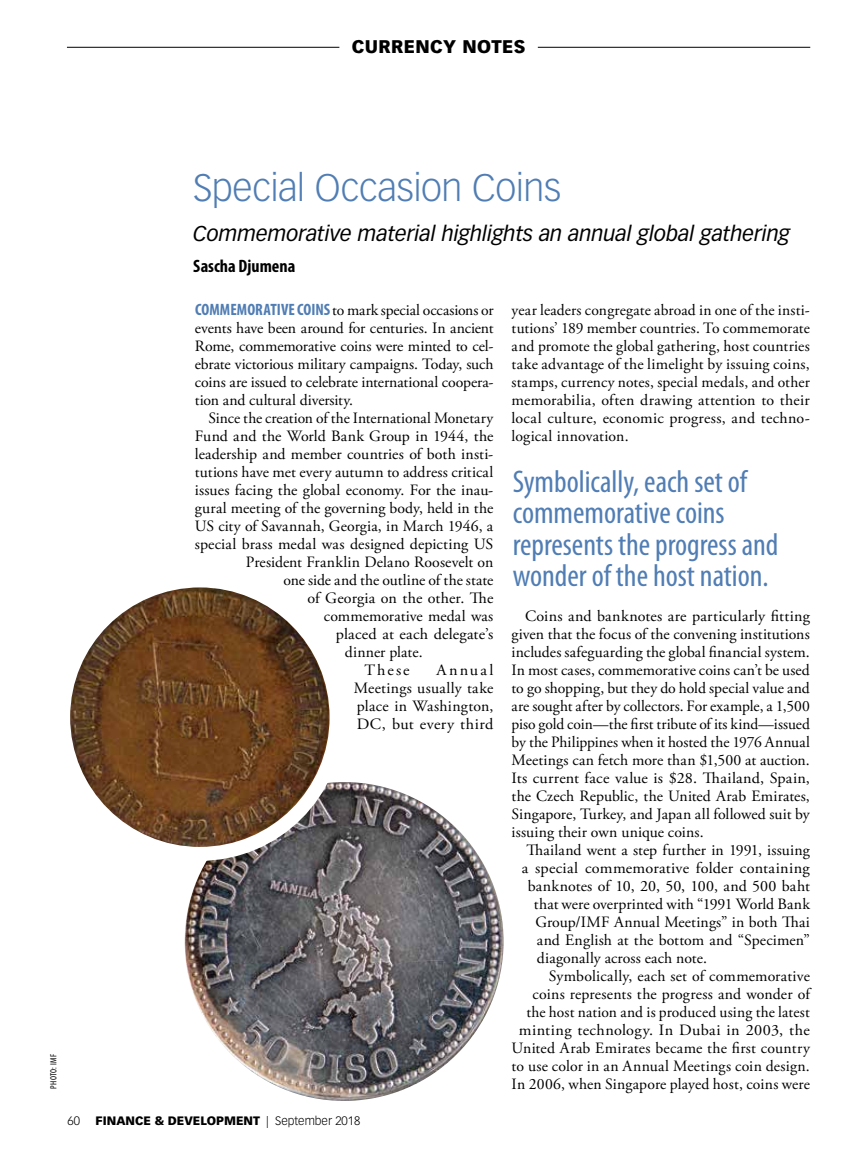
<style>
.page{position:relative;width:864px;height:1161px;background:#fff}
.page>*{position:absolute;margin:0;border:0;box-sizing:border-box;transform-origin:0 0}
.t1{font:300 37.5px "Vectora LT Std";letter-spacing:-.015em;color:#507db4}
.t2{font:condensed 31.5px/31.5px "Myriad Pro";color:#507db4}
.t3{font:italic 21px "Vectora LT Std";color:#000}
.t4{font:900 18px "Vectora LT Std";letter-spacing:.02em;color:#000}
.t5{font:700 condensed 18px "Myriad Pro";color:#000}
.t6{font:15.75px/18px "Adobe Garamond Pro";letter-spacing:.01em;color:#000;text-align:justify}
.t7{font:900 12px "Vectora LT Std";color:#000}
.t8{font:300 12px "Vectora LT Std";color:#000}
.t9{font:condensed 9px "Myriad Pro";letter-spacing:.035em;color:#000}
.s1{font-family:"Myriad Pro";font-weight:700;font-stretch:condensed;font-size:16.5px;color:#507db4}
.s2{font-weight:300}
</style>
<div class="page">
<hr style="left:538px;top:47px;width:272px;height:1px;background:#000">
<hr style="left:67px;top:47px;width:272px;height:1px;background:#000">
<img style="left:178px;top:775px;width:333px;height:333px;border-radius:166px">
<div style="left:171px;top:768px;width:347px;height:347px;border:14px solid #fff;border-radius:50%"></div>
<img style="left:63px;top:580px;width:274px;height:274px;border-radius:137px">
<div style="left:56px;top:574px;width:288px;height:287px;border:14px solid #fff;border-radius:50%"></div>
<p class="t4" style="left:352px;top:36px;width:175px">CURRENCY NOTES</p>
<p class="t9" style="left:49px;top:1089px;width:36px;rotate:-90deg">PHOTO: IMF</p>
<h1 class="t1" style="left:193px;top:166px;width:369px">Special Occasion Coins</h1>
<h3 class="t3" style="left:193px;top:222px;width:599px">Commemorative material highlights an annual global gathering</h3>
<p class="t5" style="left:193px;top:256px;width:104px">Sascha Djumena</p>
<p class="t6" style="left:195px;top:302px;width:300px"><span class="s1">COMMEMORATIVE COINS</span> to mark special occasions or events have been around for centuries. In ancient Rome, commemorative coins were minted to cel&shy;ebrate victorious military campaigns. Today, such coins are issued to celebrate international coopera&shy;tion and cultural diversity.</p>
<p class="t6" style="left:208px;top:410px;width:286px">Since the creation of the International Monetary</p>
<p class="t6" style="left:195px;top:428px;width:300px">Fund and the World Bank Group in 1944, the</p>
<p class="t6" style="left:195px;top:446px;width:300px">leadership and member countries of both insti-</p>
<p class="t6" style="left:195px;top:464px;width:300px">tutions have met every autumn to address critical</p>
<p class="t6" style="left:195px;top:482px;width:300px">issues facing the global economy. For the inau-</p>
<p class="t6" style="left:195px;top:500px;width:300px">gural meeting of the governing body, held in the</p>
<p class="t6" style="left:195px;top:518px;width:300px">US city of Savannah, Georgia, in March 1946, a</p>
<p class="t6" style="left:195px;top:536px;width:300px">special brass medal was designed depicting US</p>
<p class="t6" style="left:246px;top:554px;width:249px">President Franklin Delano Roosevelt on</p>
<p class="t6" style="left:283px;top:572px;width:211px">one side and the outline of the state</p>
<p class="t6" style="left:307px;top:590px;width:188px">of Georgia on the other. The</p>
<p class="t6" style="left:324px;top:608px;width:171px">commemorative medal was</p>
<p class="t6" style="left:336px;top:626px;width:159px">placed at each delegate’s</p>
<p class="t6" style="left:345px;top:644px;width:79px">dinner plate.</p>
<p class="t6" style="left:364px;top:662px;width:47px">These</p>
<p class="t6" style="left:354px;top:662px;width:141px;text-indent:83px">Annual Meetings usually take place in Washington, DC, but every third</p>
<p class="t8" style="left:68px;top:1114px;width:14px">60</p>
<p class="t7" style="left:96px;top:1113px;width:266px">FINANCE &amp; DEVELOPMENT <span class="s2">| September 2018</span></p>
<p class="t6" style="left:512px;top:302px;width:300px">year leaders congregate abroad in one of the insti&shy;tutions’ 189 member countries. To commemorate and promote the global gathering, host countries take advantage of the limelight by issuing coins, stamps, currency notes, special medals, and other memorabilia, often drawing attention to their local culture, economic progress, and techno&shy;logical innovation.</p>
<h2 class="t2" style="left:513px;top:466px;width:267px">Symbolically, each set of commemorative coins represents the progress and wonder of the host nation.</h2>
<p class="t6" style="left:512px;top:608px;width:300px;text-indent:14px">Coins and banknotes are particularly fitting given that the focus of the convening institutions includes safeguarding the global financial system.<br>In most cases, commemorative coins can’t be used to go shopping, but they do hold special value and are sought after by collectors. For example, a 1,500 piso gold coin—the first tribute of its kind—issued by the Philippines when it hosted the 1976 Annual Meetings can fetch more than $1,500 at auction.<br>Its current face value is $28. Thailand, Spain, the Czech Republic, the United Arab Emirates, Singapore, Turkey, and Japan all followed suit by issuing their own unique coins.</p>
<p class="t6" style="left:526px;top:842px;width:285px">Thailand went a step further in 1991, issuing</p>
<p class="t6" style="left:522px;top:860px;width:289px">a special commemorative folder containing</p>
<p class="t6" style="left:528px;top:878px;width:284px">banknotes of 10, 20, 50, 100, and 500 baht</p>
<p class="t6" style="left:534px;top:896px;width:278px">that were overprinted with “1991 World Bank</p>
<p class="t6" style="left:535px;top:914px;width:276px">Group/IMF Annual Meetings” in both Thai</p>
<p class="t6" style="left:537px;top:932px;width:274px">and English at the bottom and “Specimen”</p>
<p class="t6" style="left:537px;top:950px;width:172px">diagonally across each note.</p>
<p class="t6" style="left:549px;top:968px;width:263px">Symbolically, each set of commemorative</p>
<p class="t6" style="left:532px;top:986px;width:279px">coins represents the progress and wonder of</p>
<p class="t6" style="left:526px;top:1004px;width:285px">the host nation and is produced using the latest</p>
<p class="t6" style="left:519px;top:1022px;width:292px">minting technology. In Dubai in 2003, the</p>
<p class="t6" style="left:512px;top:1040px;width:300px">United Arab Emirates became the first country</p>
<p class="t6" style="left:512px;top:1058px;width:300px">to use color in an Annual Meetings coin design.</p>
<p class="t6" style="left:512px;top:1076px;width:300px">In 2006, when Singapore played host, coins were</p>
</div>
